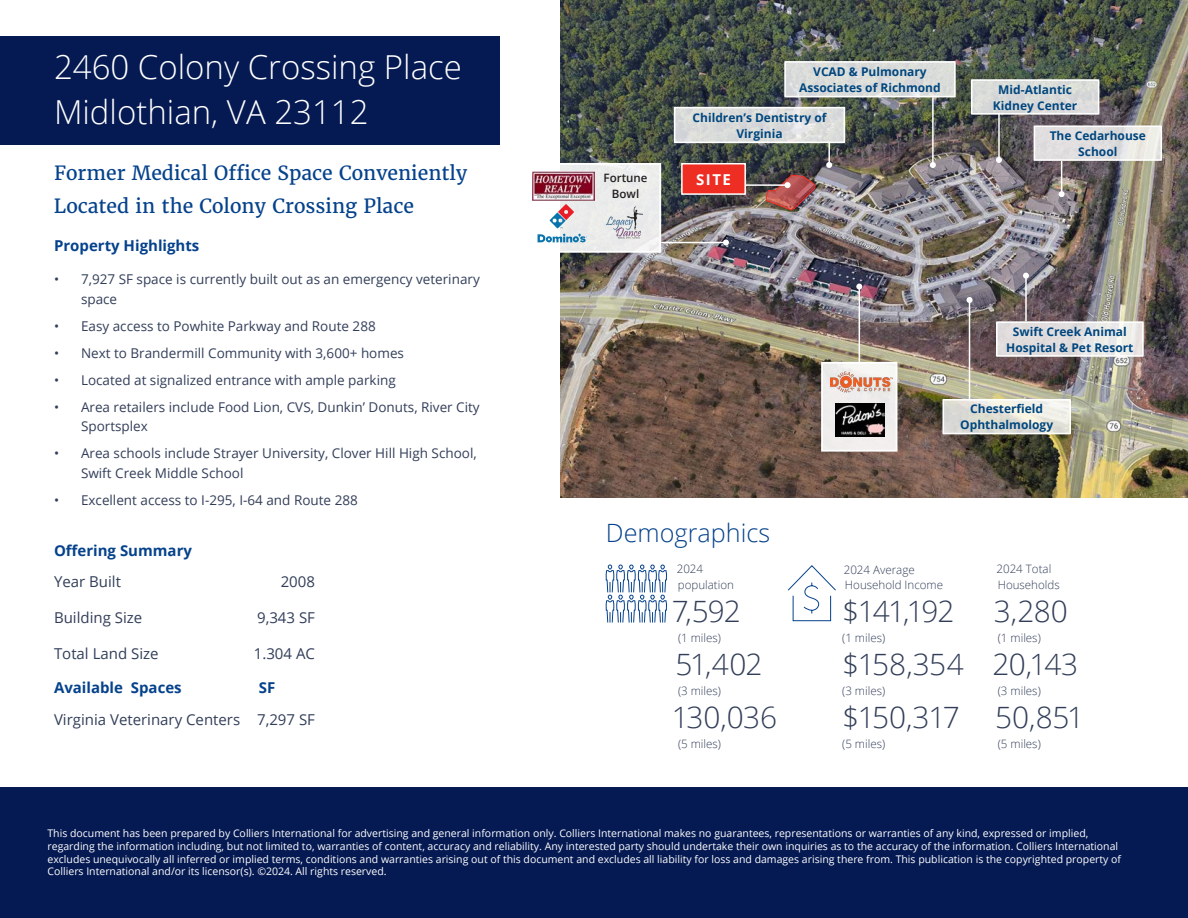
<style>
.page{position:relative;width:1188px;height:918px;background:#fff}
.page>*{position:absolute;margin:0;border:0;box-sizing:border-box;transform-origin:0 0}
.t1{font:300 33px "Open Sans";color:#fff}
.t2{font:300 29.4px "Open Sans";letter-spacing:-.03em;color:#323e59}
.t3{font:300 25.2px "Open Sans";color:#05428c}
.t4{font:19.5px/33px "Merriweather";color:#05428c}
.Body{font:15px "Open Sans";color:#323e59}
.t5{font:700 15px "Open Sans";color:#05428c}
.Subhead{font:15px "Open Sans";color:#323e59}
.paragraph_header{font:700 15px "Open Sans";color:#fff}
.t6{font:13.5px/19.5px "Open Sans";color:#323e59}
.Contact_Info{font:700 12px/16px "Open Sans";color:#00467e;text-align:center}
.t7{font:300 11.55px/15.8px "Open Sans";color:#323e59}
.t8{font:600 11.55px "Open Sans";color:#231f20}
.t9{font:10.5px/12.6px "Open Sans";color:#fff}
</style>
<div class="page">
<div style="left:0;top:37px;width:500px;height:108px;background:#051952"></div>
<svg style="left:606px;top:564px;width:61px;height:59px"></svg>
<svg style="left:788px;top:565px;width:48px;height:56px"></svg>
<img style="left:561px;top:0;width:627px;height:497px">
<svg style="left:677px;top:110px;width:165px;height:30px;background:#dadcdb"></svg>
<div style="left:674px;top:107px;width:171px;height:36px;border:2px solid #fff"></div>
<div style="left:785px;top:62px;width:170px;height:35px;background:#dadcd9"></div>
<div style="left:784px;top:61px;width:172px;height:36px;border:2px solid #fff"></div>
<div style="left:972px;top:80px;width:127px;height:34px;background:#d9dbd9"></div>
<div style="left:971px;top:79px;width:128px;height:36px;border:2px solid #fff"></div>
<svg style="left:1037px;top:128px;width:122px;height:30px;background:#e3e1e1"></svg>
<div style="left:1034px;top:125px;width:128px;height:36px;border:2px solid #fff"></div>
<svg style="left:945px;top:402px;width:123px;height:29px;background:#e5e3db"></svg>
<div style="left:942px;top:399px;width:129px;height:35px;border:2px solid #fff"></div>
<svg style="left:999px;top:324px;width:142px;height:30px;background:#e5e2e1"></svg>
<div style="left:996px;top:321px;width:148px;height:36px;border:2px solid #fff"></div>
<hr style="left:828px;top:142px;width:2px;height:23px;background:#fff">
<svg style="left:826px;top:162px;width:6px;height:6px"></svg>
<hr style="left:932px;top:97px;width:2px;height:68px;background:#fff">
<svg style="left:930px;top:162px;width:6px;height:6px"></svg>
<hr style="left:998px;top:113px;width:2px;height:47px;background:#fff">
<svg style="left:996px;top:157px;width:6px;height:6px"></svg>
<hr style="left:1061px;top:161px;width:1px;height:33px;background:#fff">
<svg style="left:1059px;top:191px;width:6px;height:6px"></svg>
<hr style="left:1025px;top:276px;width:2px;height:45px;background:#fff">
<svg style="left:1023px;top:273px;width:6px;height:6px"></svg>
<hr style="left:969px;top:300px;width:1px;height:99px;background:#fff">
<svg style="left:967px;top:297px;width:6px;height:6px"></svg>
<div style="left:822px;top:363px;width:75px;height:88px;background:#f0eeed"></div>
<div style="left:821px;top:362px;width:76px;height:90px;border:2px solid #fff"></div>
<img style="left:831px;top:371px;width:61px;height:22px">
<img style="left:835px;top:403px;width:50px;height:34px">
<hr style="left:661px;top:242px;width:65px;height:1px;background:#fff">
<svg style="left:723px;top:240px;width:6px;height:6px"></svg>
<hr style="left:859px;top:287px;width:1px;height:75px;background:#fff">
<svg style="left:856px;top:284px;width:6px;height:6px"></svg>
<div style="left:527px;top:164px;width:133px;height:88px;background:linear-gradient(to right,#f6f8f9,#e8e8e7)"></div>
<div style="left:526px;top:163px;width:135px;height:90px;border:2px solid #fff"></div>
<img style="left:533px;top:171px;width:62px;height:30px">
<svg style="left:538px;top:234px;width:49px;height:8px"></svg>
<svg style="left:550px;top:204px;width:24px;height:24px"></svg>
<img style="left:601px;top:204px;width:49px;height:38px">
<div style="left:682px;top:164px;width:63px;height:30px;background:#ee2e22"></div>
<div style="left:681px;top:163px;width:65px;height:32px;border:2px solid #fff"></div>
<hr style="left:746px;top:184px;width:42px;height:2px;background:#fff">
<svg style="left:766px;top:174px;width:50px;height:37px;background:#9a5c5c"></svg>
<div style="left:0;top:788px;width:1188px;height:130px;background:#051952"></div>
<p class="t1" style="left:54px;top:45px;width:410px">2460 Colony Crossing Place</p>
<p class="t1" style="left:54px;top:90px;width:316px">Midlothian, VA 23112</p>
<p class="t4" style="left:54px;top:157px;width:415px">Former Medical Office Space Conveniently<br>Located in the Colony Crossing Place</p>
<p class="t5" style="left:54px;top:235px;width:147px">Property Highlights</p>
<p class="t6" style="left:81px;top:269px;width:400px;text-indent:-27px">• 7,927 SF space is currently built out as an emergency veterinary space</p>
<p class="t6" style="left:54px;top:316px;width:323px">• Easy access to Powhite Parkway and Route 288</p>
<p class="t6" style="left:54px;top:343px;width:352px">• Next to Brandermill Community with 3,600+ homes</p>
<p class="t6" style="left:54px;top:370px;width:343px">• Located at signalized entrance with ample parking</p>
<p class="t6" style="left:81px;top:397px;width:400px;text-indent:-27px">• Area retailers include Food Lion, CVS, Dunkin’ Donuts, River City<br>Sportsplex</p>
<p class="t6" style="left:81px;top:443px;width:397px;text-indent:-27px">• Area schools include Strayer University, Clover Hill High School,<br>Swift Creek Middle School</p>
<p class="t6" style="left:54px;top:490px;width:305px">• Excellent access to I-295, I-64 and Route 288</p>
<p class="t5" style="left:54px;top:540px;width:140px">Offering Summary</p>
<p class="Body" style="left:54px;top:571px;width:68px">Year Built</p>
<p class="Body" style="left:281px;top:571px;width:36px">2008</p>
<p class="Body" style="left:54px;top:607px;width:90px">Building Size</p>
<p class="Body" style="left:257px;top:607px;width:59px">9,343 SF</p>
<p class="Body" style="left:54px;top:643px;width:106px">Total Land Size</p>
<p class="Body" style="left:254px;top:643px;width:63px">1.304 AC</p>
<p class="t5" style="left:54px;top:677px;width:129px">Available Spaces</p>
<p class="t5" style="left:259px;top:677px;width:18px">SF</p>
<p class="Subhead" style="left:54px;top:709px;width:263px">Virginia Veterinary Centers 7,297 SF</p>
<p class="t8" style="left:604px;top:170px;width:46px">Fortune</p>
<p class="t8" style="left:612px;top:186px;width:29px">Bowl</p>
<p class="Contact_Info" style="left:799px;top:63px;width:143px">VCAD &amp; Pulmonary<br>Associates of Richmond</p>
<p class="Contact_Info" style="left:693px;top:109px;width:135px">Children’s Dentistry of<br>Virginia</p>
<p class="paragraph_header" style="left:696px;top:169px;width:36px">SITE</p>
<p class="Contact_Info" style="left:998px;top:81px;width:75px">Mid-Atlantic</p>
<p class="Contact_Info" style="left:993px;top:97px;width:86px">Kidney Center</p>
<p class="Contact_Info" style="left:1050px;top:127px;width:98px">The Cedarhouse<br>School</p>
<p class="t3" style="left:606px;top:516px;width:166px">Demographics</p>
<p class="Contact_Info" style="left:1006px;top:323px;width:129px">Swift Creek Animal<br>Hospital &amp; Pet Resort</p>
<p class="Contact_Info" style="left:970px;top:401px;width:74px">Chesterfield</p>
<p class="Contact_Info" style="left:960px;top:417px;width:94px">Ophthalmology</p>
<p class="t7" style="left:677px;top:561px;width:28px">2024</p>
<p class="t7" style="left:678px;top:577px;width:58px">population</p>
<p class="t2" style="left:672px;top:591px;width:71px">7,592</p>
<p class="t7" style="left:678px;top:630px;width:45px">(1 miles)</p>
<p class="t2" style="left:676px;top:644px;width:89px">51,402</p>
<p class="t7" style="left:678px;top:683px;width:45px">(3 miles)</p>
<p class="t2" style="left:672px;top:697px;width:107px">130,036</p>
<p class="t7" style="left:678px;top:736px;width:45px">(5 miles)</p>
<p class="t7" style="left:844px;top:561px;width:101px">2024 Average<br>Household Income</p>
<p class="t2" style="left:842px;top:591px;width:114px">$141,192</p>
<p class="t7" style="left:842px;top:630px;width:45px">(1 miles)</p>
<p class="t2" style="left:842px;top:644px;width:123px">$158,354</p>
<p class="t7" style="left:842px;top:683px;width:45px">(3 miles)</p>
<p class="t2" style="left:842px;top:697px;width:119px">$150,317</p>
<p class="t7" style="left:842px;top:736px;width:45px">(5 miles)</p>
<p class="t7" style="left:997px;top:561px;width:65px">2024 Total<br>Households</p>
<p class="t2" style="left:994px;top:591px;width:75px">3,280</p>
<p class="t7" style="left:998px;top:630px;width:45px">(1 miles)</p>
<p class="t2" style="left:993px;top:644px;width:87px">20,143</p>
<p class="t7" style="left:998px;top:683px;width:45px">(3 miles)</p>
<p class="t2" style="left:995px;top:697px;width:90px">50,851</p>
<p class="t7" style="left:998px;top:736px;width:45px">(5 miles)</p>
<p class="t9" style="left:48px;top:827px;width:1075px">This document has been prepared by Colliers International for advertising and general information only. Colliers International makes no guarantees, representations or warranties of any kind, expressed or implied, regarding the information including, but not limited to, warranties of content, accuracy and reliability. Any interested party should undertake their own inquiries as to the accuracy of the information. Colliers International excludes unequivocally all inferred or implied terms, conditions and warranties arising out of this document and excludes all liability for loss and damages arising there from. This publication is the copyrighted property of Colliers International and/or its licensor(s). ©2024. All rights reserved.</p>
</div>
